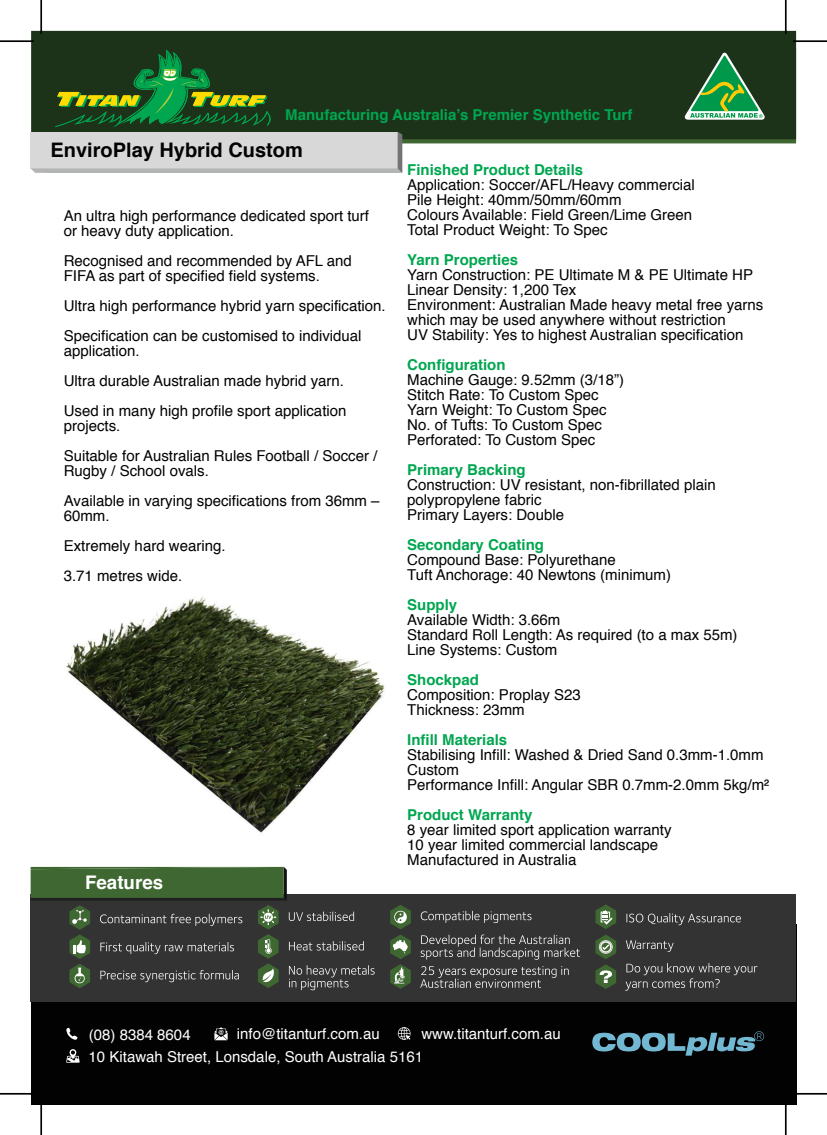
<style>
.page{position:relative;width:827px;height:1135px;background:#fff}
.page>*{position:absolute;margin:0;border:0;box-sizing:border-box;transform-origin:0 0}
.t1{font:700 20px "Helvetica";color:#020202}
.t2{font:700 18.75px "Helvetica";color:#fff}
.t3{font:15px/15px "Helvetica";color:#020202}
.t4{font:700 15px "Helvetica";color:#00a650}
.t5{font:15px/22.1px "Helvetica";color:#fff}
</style>
<div class="page">
<img style="left:402px;top:139px;width:394px;height:5px">
<div style="left:31px;top:31px;width:765px;height:108px;background:#1d3319"></div>
<div style="left:31px;top:924px;width:765px;height:180px;background:#020202"></div>
<div style="left:31px;top:894px;width:765px;height:107px;background:#333"></div>
<svg style="left:421px;top:911px;width:110px;height:12px"></svg>
<svg style="left:420px;top:934px;width:160px;height:26px"></svg>
<svg style="left:420px;top:966px;width:148px;height:22px"></svg>
<svg style="left:390px;top:905px;width:21px;height:84px"></svg>
<svg style="left:626px;top:913px;width:115px;height:12px"></svg>
<svg style="left:626px;top:940px;width:47px;height:12px"></svg>
<svg style="left:625px;top:963px;width:132px;height:28px"></svg>
<svg style="left:595px;top:904px;width:21px;height:25px"></svg>
<svg style="left:595px;top:935px;width:21px;height:54px"></svg>
<svg style="left:31px;top:867px;width:343px;height:123px"></svg>
<svg style="left:684px;top:53px;width:80px;height:67px"></svg>
<svg style="left:592px;top:1031px;width:172px;height:25px"></svg>
<svg style="left:66px;top:1028px;width:11px;height:12px"></svg>
<svg style="left:214px;top:1027px;width:14px;height:13px"></svg>
<svg style="left:66px;top:1049px;width:14px;height:14px"></svg>
<svg style="left:398px;top:1027px;width:12px;height:13px"></svg>
<svg style="left:31px;top:50px;width:371px;height:123px"></svg>
<img style="left:66px;top:596px;width:319px;height:237px">
<hr style="left:0;top:40px;width:34px;height:2px;background:#000">
<hr style="left:793px;top:40px;width:34px;height:2px;background:#000">
<hr style="left:40px;top:0;width:2px;height:34px;background:#000">
<hr style="left:40px;top:1101px;width:2px;height:34px;background:#000">
<hr style="left:0;top:1093px;width:34px;height:1px;background:#000">
<hr style="left:793px;top:1093px;width:34px;height:1px;background:#000">
<hr style="left:785px;top:0;width:1px;height:34px;background:#000">
<hr style="left:785px;top:1101px;width:1px;height:34px;background:#000">
<p class="t4" style="left:285px;top:102px;width:349px">Manufacturing Australia’s Premier Synthetic Turf</p>
<h1 class="t1" style="left:51px;top:134px;width:254px">EnviroPlay Hybrid Custom</h1>
<p class="t3" style="left:64px;top:210px;width:307px">An ultra high performance dedicated sport turf or heavy duty application.</p>
<p class="t3" style="left:64px;top:255px;width:289px">Recognised and recommended by AFL and<br>FIFA as part of specified field systems.</p>
<p class="t3" style="left:64px;top:292px;width:323px;line-height:30px">Ultra high performance hybrid yarn specification.<br>Specification can be customised to individual</p>
<p class="t3" style="left:64px;top:337px;width:284px;line-height:30px">application.<br>Ultra durable Australian made hybrid yarn.<br>Used in many high profile sport application</p>
<p class="t3" style="left:64px;top:412px;width:315px;line-height:30px">projects.<br>Suitable for Australian Rules Football / Soccer /</p>
<p class="t3" style="left:64px;top:457px;width:317px;line-height:30px">Rugby / School ovals.<br>Available in varying specifications from 36mm –</p>
<p class="t3" style="left:64px;top:502px;width:163px;line-height:30px">60mm.<br>Extremely hard wearing.<br>3.71 metres wide.</p>
<p class="t2" style="left:85px;top:875px;width:80px">Features</p>
<p class="t4" style="left:407px;top:157px;width:177px">Finished Product Details</p>
<p class="t3" style="left:407px;top:178px;width:289px">Application: Soccer/AFL/Heavy commercial Pile Height: 40mm/50mm/60mm<br>Colours Available: Field Green/Lime Green Total Product Weight: To Spec</p>
<p class="t4" style="left:407px;top:247px;width:112px">Yarn Properties</p>
<p class="t3" style="left:407px;top:268px;width:357px">Yarn Construction: PE Ultimate M &amp; PE Ultimate HP Linear Density: 1,200 Tex<br>Environment: Australian Made heavy metal free yarns which may be used anywhere without restriction<br>UV Stability: Yes to highest Australian specification</p>
<p class="t4" style="left:407px;top:359px;width:100px">Configuration</p>
<p class="t3" style="left:407px;top:373px;width:218px">Machine Gauge: 9.52mm (3/18”)<br>Stitch Rate: To Custom Spec<br>Yarn Weight: To Custom Spec<br>No. of Tufts: To Custom Spec<br>Perforated: To Custom Spec</p>
<p class="t4" style="left:407px;top:457px;width:120px">Primary Backing</p>
<p class="t3" style="left:407px;top:478px;width:310px">Construction: UV resistant, non-fibrillated plain polypropylene fabric<br>Primary Layers: Double</p>
<p class="t4" style="left:407px;top:532px;width:138px">Secondary Coating</p>
<p class="t3" style="left:407px;top:553px;width:265px">Compound Base: Polyurethane<br>Tuft Anchorage: 40 Newtons (minimum)</p>
<p class="t4" style="left:407px;top:592px;width:52px">Supply</p>
<p class="t3" style="left:407px;top:613px;width:332px">Available Width: 3.66m<br>Standard Roll Length: As required (to a max 55m)<br>Line Systems: Custom</p>
<p class="t4" style="left:407px;top:667px;width:73px">Shockpad</p>
<p class="t3" style="left:407px;top:688px;width:175px">Composition: Proplay S23<br>Thickness: 23mm</p>
<p class="t4" style="left:407px;top:727px;width:102px">Infill Materials</p>
<p class="t3" style="left:407px;top:748px;width:363px">Stabilising Infill: Washed &amp; Dried Sand 0.3mm-1.0mm<br>Custom<br>Performance Infill: Angular SBR 0.7mm-2.0mm 5kg/m²</p>
<p class="t4" style="left:407px;top:802px;width:127px">Product Warranty</p>
<p class="t3" style="left:407px;top:823px;width:266px">8 year limited sport application warranty<br>10 year limited commercial landscape<br>Manufactured in Australia</p>
<p class="t5" style="left:89px;top:1024px;width:336px;text-indent:148px">info@titanturf.com.au<br>10 Kitawah Street, Lonsdale, South Australia 5161</p>
<p class="t5" style="left:421px;top:1023px;width:141px">www.titanturf.com.au</p>
<p class="t5" style="left:89px;top:1025px;width:103px">(08) 8384 8604</p>
</div>
